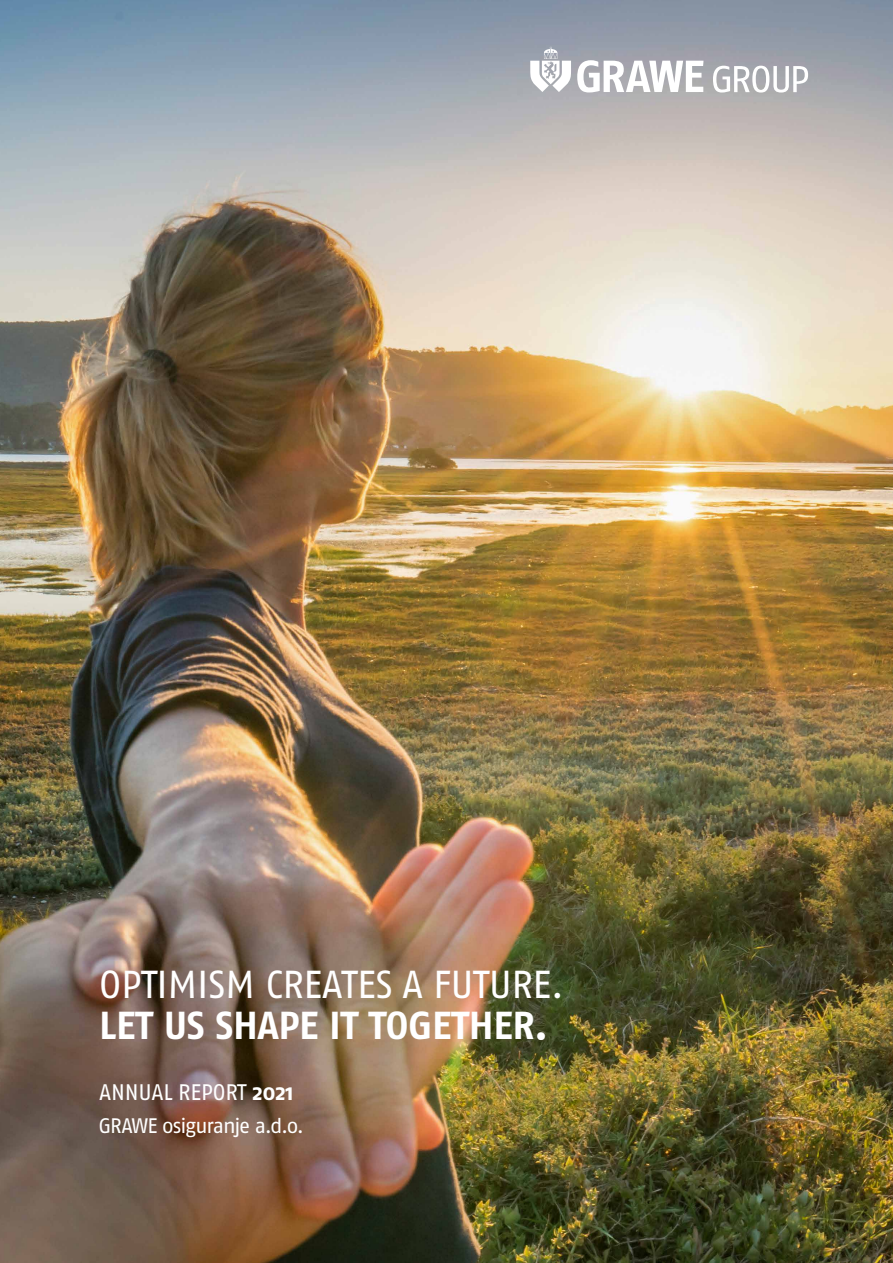
<style>
.page{position:relative;width:893px;height:1263px;background:#fff}
.page>*{position:absolute;margin:0;border:0;box-sizing:border-box;transform-origin:0 0}
.t1{font:39px "Fago Pro";letter-spacing:-.01em;color:#fff}
.t2{font:700 39px "Fago Pro";letter-spacing:-.01em;color:#fff}
.t3{font:22.5px "Fago Pro";letter-spacing:-.01em;color:#fff}
.t4{font:21px "Fago Pro";letter-spacing:-.06em;color:#fff}
.s1{font-weight:700}
</style>
<div class="page">
<img style="left:0;top:0;width:893px;height:1263px">
<svg style="left:713px;top:66px;width:95px;height:27px"></svg>
<svg style="left:577px;top:60px;width:126px;height:32px"></svg>
<svg style="left:530px;top:47px;width:41px;height:45px"></svg>
<p class="t1" style="left:99px;top:961px;width:466px">OPTIMISM CREATES A FUTURE.</p>
<p class="t2" style="left:99px;top:1002px;width:450px">LET US SHAPE IT TOGETHER.</p>
<p class="t3" style="left:99px;top:1079px;width:196px">ANNUAL REPORT <span class="s1">2021</span></p>
<p class="t4" style="left:99px;top:1113px;width:207px">GRAWE osiguranje a.d.o.</p>
</div>
